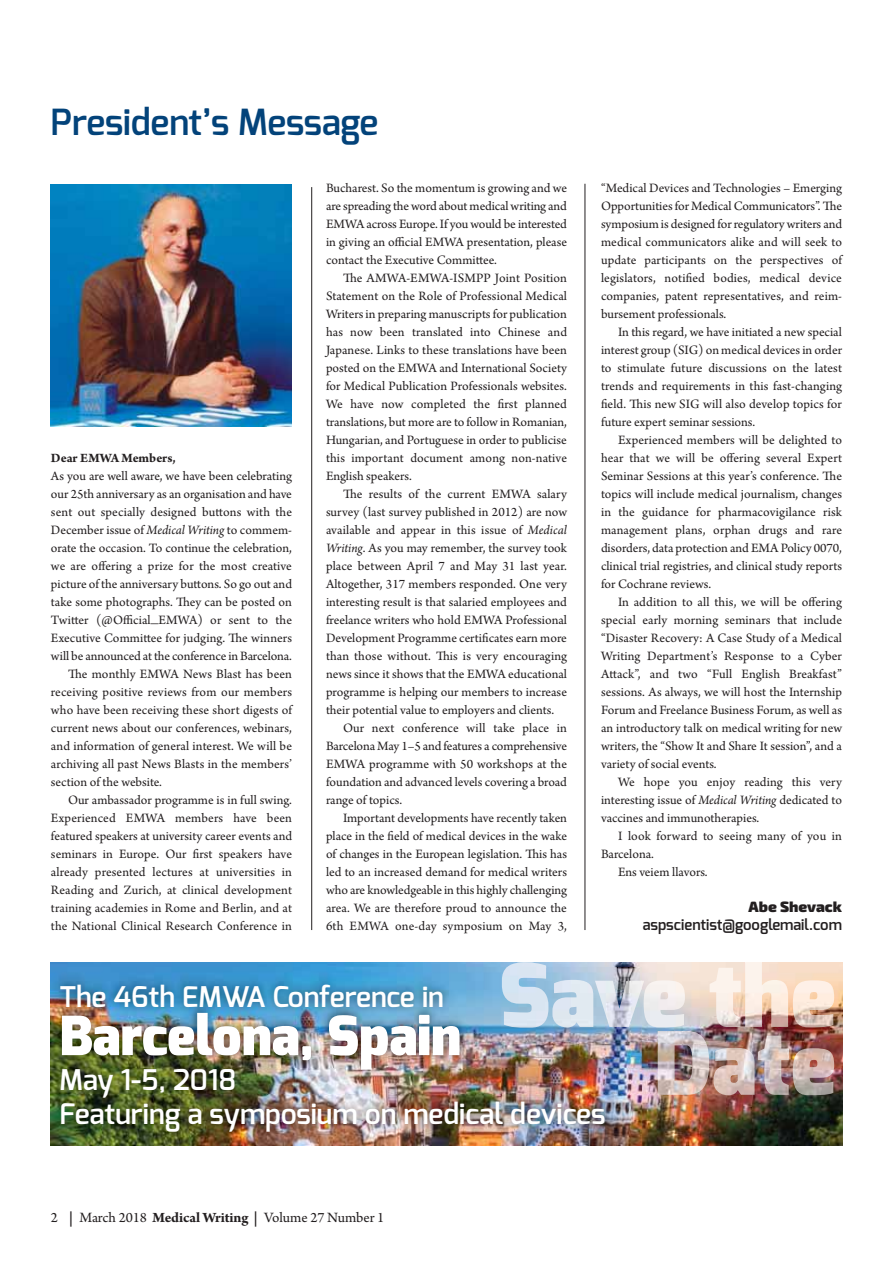
<style>
.page{position:relative;width:893px;height:1263px;background:#fff}
.page>*{position:absolute;margin:0;border:0;box-sizing:border-box;transform-origin:0 0}
.t1{font:900 54px "Exo";color:#fff}
.t2{font:600 36px "Exo";letter-spacing:-.005em;color:#03437a}
.t3{font:600 28.5px/34.5px "Exo";color:#fff}
.t4{font:15px "Arno Pro";letter-spacing:-.005em;color:#231f20}
.t5{font:600 15px "Exo";color:#231f20}
.t6{font:900 15px "Exo 2";color:#231f20}
.t7{font:13.5px/18px "Arno Pro";color:#231f20;text-align:justify}
.t8{font:700 13.5px "Arno Pro";color:#231f20}
.s1{font-style:italic}
.s2{font-weight:700}
</style>
<div class="page">
<hr style="left:311px;top:187px;width:1px;height:743px;background:#231f20">
<hr style="left:585px;top:184px;width:1px;height:746px;background:#231f20">
<img style="left:51px;top:184px;width:240px;height:242px">
<img style="left:51px;top:963px;width:791px;height:183px">
<img style="left:50px;top:968px;width:591px;height:178px">
<svg style="left:502px;top:962px;width:332px;height:1px"></svg>
<img style="left:641px;top:963px;width:193px;height:65px">
<img style="left:505px;top:963px;width:42px;height:5px">
<img style="left:502px;top:968px;width:139px;height:60px">
<img style="left:658px;top:1031px;width:176px;height:65px">
<h2 class="t2" style="left:51px;top:107px;width:329px">President’s Message</h2>
<p class="t8" style="left:51px;top:453px;width:126px">Dear EMWA Members,</p>
<p class="t7" style="left:51px;top:468px;width:242px">As you are well aware, we have been celebrating</p>
<p class="t7" style="left:51px;top:486px;width:242px">our 25th anniversary as an organisation and have</p>
<p class="t7" style="left:51px;top:504px;width:243px">sent out specially designed buttons with the</p>
<p class="t7" style="left:51px;top:522px;width:242px">December issue of <span class="s1">Medical Writing</span> to commem -</p>
<p class="t7" style="left:51px;top:540px;width:242px">orate the occasion. To continue the celebration,</p>
<p class="t7" style="left:51px;top:558px;width:242px">we are offering a prize for the most creative</p>
<p class="t7" style="left:51px;top:576px;width:243px">picture of the anniversary buttons. So go out and</p>
<p class="t7" style="left:51px;top:594px;width:242px">take some photographs. They can be posted on</p>
<p class="t7" style="left:51px;top:612px;width:242px">Twitter (@Official_EMWA) or sent to the</p>
<p class="t7" style="left:51px;top:630px;width:242px">Execu tive Committee for judging. The winners</p>
<p class="t7" style="left:51px;top:648px;width:242px">will be announced at the conference in Barcelona.</p>
<p class="t7" style="left:68px;top:666px;width:225px">The monthly EMWA News Blast has been</p>
<p class="t7" style="left:51px;top:684px;width:242px">receiving positive reviews from our members</p>
<p class="t7" style="left:51px;top:702px;width:243px">who have been receiving these short digests of</p>
<p class="t7" style="left:51px;top:720px;width:242px">current news about our conferences, webinars,</p>
<p class="t7" style="left:51px;top:738px;width:242px">and information of general interest. We will be</p>
<p class="t7" style="left:51px;top:756px;width:242px">archiving all past News Blasts in the members’</p>
<p class="t7" style="left:51px;top:774px;width:112px">section of the website.</p>
<p class="t7" style="left:68px;top:792px;width:225px">Our ambassador programme is in full swing.</p>
<p class="t7" style="left:51px;top:810px;width:242px">Experienced EMWA members have been</p>
<p class="t7" style="left:51px;top:828px;width:243px">featured speakers at university career events and</p>
<p class="t7" style="left:51px;top:846px;width:242px">seminars in Europe. Our first speakers have</p>
<p class="t7" style="left:51px;top:864px;width:242px">already presented lectures at universities in</p>
<p class="t7" style="left:51px;top:882px;width:242px">Reading and Zurich, at clinical development</p>
<p class="t7" style="left:51px;top:900px;width:243px">training academies in Rome and Berlin, and at</p>
<p class="t7" style="left:51px;top:918px;width:242px">the National Clinical Research Conference in</p>
<p class="t7" style="left:326px;top:180px;width:243px">Bucharest. So the momentum is growing and we are spreading the word about medical writing and EMWA across Europe. If you would be interested in giving an official EMWA presentation, please contact the Executive Committee.</p>
<p class="t7" style="left:326px;top:270px;width:243px;text-indent:17px">The AMWA-EMWA-ISMPP Joint Position Statement on the Role of Professional Medical Writers in preparing manuscripts for publication has now been translated into Chinese and Japanese. Links to these translations have been posted on the EMWA and International Society for Medical Publication Professionals websites.<br>We have now completed the first planned translations, but more are to follow in Romanian, Hungarian, and Portuguese in order to publicise this important document among non-native English speakers.</p>
<p class="t7" style="left:343px;top:486px;width:225px">The results of the current EMWA salary</p>
<p class="t7" style="left:326px;top:504px;width:243px">survey (last survey published in 2012) are now</p>
<p class="t7" style="left:326px;top:522px;width:242px">available and appear in this issue of <span class="s1">Medical</span></p>
<p class="t7" style="left:326px;top:540px;width:242px"><span class="s1">Writing</span>. As you may remember, the survey took</p>
<p class="t7" style="left:326px;top:558px;width:242px">place between April 7 and May 31 last year.</p>
<p class="t7" style="left:326px;top:576px;width:242px">Altogether, 317 members responded. One very</p>
<p class="t7" style="left:326px;top:594px;width:242px">interesting result is that salaried employees and</p>
<p class="t7" style="left:326px;top:612px;width:243px">freelance writers who hold EMWA Professional</p>
<p class="t7" style="left:326px;top:630px;width:242px">Development Programme certificates earn more</p>
<p class="t7" style="left:326px;top:648px;width:243px">than those without. This is very encouraging</p>
<p class="t7" style="left:326px;top:666px;width:242px">news since it shows that the EMWA educational</p>
<p class="t7" style="left:326px;top:684px;width:242px">programme is helping our members to increase</p>
<p class="t7" style="left:326px;top:702px;width:230px">their potential value to employers and clients.</p>
<p class="t7" style="left:343px;top:720px;width:225px">Our next conference will take place in</p>
<p class="t7" style="left:326px;top:738px;width:243px">Barcelona May 1–5 and features a comprehensive</p>
<p class="t7" style="left:326px;top:756px;width:242px">EMWA programme with 50 workshops at the</p>
<p class="t7" style="left:326px;top:774px;width:242px">foundation and advanced levels covering a broad</p>
<p class="t7" style="left:326px;top:792px;width:78px">range of topics.</p>
<p class="t7" style="left:343px;top:810px;width:226px">Important developments have recently taken</p>
<p class="t7" style="left:326px;top:828px;width:242px">place in the field of medical devices in the wake</p>
<p class="t7" style="left:326px;top:846px;width:242px">of changes in the European legislation. This has</p>
<p class="t7" style="left:326px;top:864px;width:242px">led to an increased demand for medical writers</p>
<p class="t7" style="left:326px;top:882px;width:242px">who are knowledgeable in this highly challenging</p>
<p class="t7" style="left:326px;top:900px;width:242px">area. We are therefore proud to announce the</p>
<p class="t7" style="left:326px;top:918px;width:242px">6th EMWA one-day symposium on May 3,</p>
<p class="t7" style="left:601px;top:180px;width:243px">“Medical Devices and Technologies – Emerging Opportu nities for Medical Communicators”. The symposium is designed for regulatory writers and medical communicators alike and will seek to update participants on the perspectives of legislators, notified bodies, medical device companies, patent representatives, and reim - burse ment professionals.</p>
<p class="t7" style="left:601px;top:324px;width:243px;text-indent:17px">In this regard, we have initiated a new special interest group (SIG) on medical devices in order to stimulate future discussions on the latest trends and requirements in this fast-changing field. This new SIG will also develop topics for future expert seminar sessions.</p>
<p class="t7" style="left:601px;top:432px;width:243px;text-indent:17px">Experienced members will be delighted to hear that we will be offering several Expert Seminar Sessions at this year’s conference. The topics will include medical journalism, changes in the guidance for pharmacovigilance risk manage ment plans, orphan drugs and rare disorders, data protection and EMA Policy 0070, clinical trial registries, and clinical study reports for Cochrane reviews.</p>
<p class="t7" style="left:601px;top:594px;width:243px;text-indent:17px">In addition to all this, we will be offering special early morning seminars that include “Disaster Recovery: A Case Study of a Medical Writing Department’s Response to a Cyber Attack”, and two “Full English Breakfast” sessions. As always, we will host the Internship Forum and Freelance Business Forum, as well as an introductory talk on medical writing for new writers, the “Show It and Share It session”, and a variety of social events.</p>
<p class="t7" style="left:601px;top:774px;width:243px;text-indent:17px">We hope you enjoy reading this very interesting issue of <span class="s1">Medical Writing</span> dedicated to vaccines and immunotherapies.</p>
<p class="t7" style="left:618px;top:828px;width:225px">I look forward to seeing many of you in</p>
<p class="t7" style="left:601px;top:846px;width:54px">Barcelona.</p>
<p class="t7" style="left:618px;top:864px;width:91px">Ens veiem llavors.</p>
<p class="t6" style="left:748px;top:902px;width:95px">Abe Shevack</p>
<p class="t5" style="left:643px;top:918px;width:201px">aspscientist@googlemail.com</p>
<h3 class="t3" style="left:59px;top:982px;width:386px">The 46th EMWA Conference in</h3>
<h1 class="t1" style="left:59px;top:1005px;width:403px">Barcelona, Spain</h1>
<h3 class="t3" style="left:59px;top:1065px;width:548px">May 1-5, 2018<br>Featuring a symposium on medical devices</h3>
<p class="t4" style="left:51px;top:1212px;width:335px">2 <span class="s2">|</span> March 2018 <span class="s2">Medical Writing |</span> Volume 27 Number 1</p>
</div>
